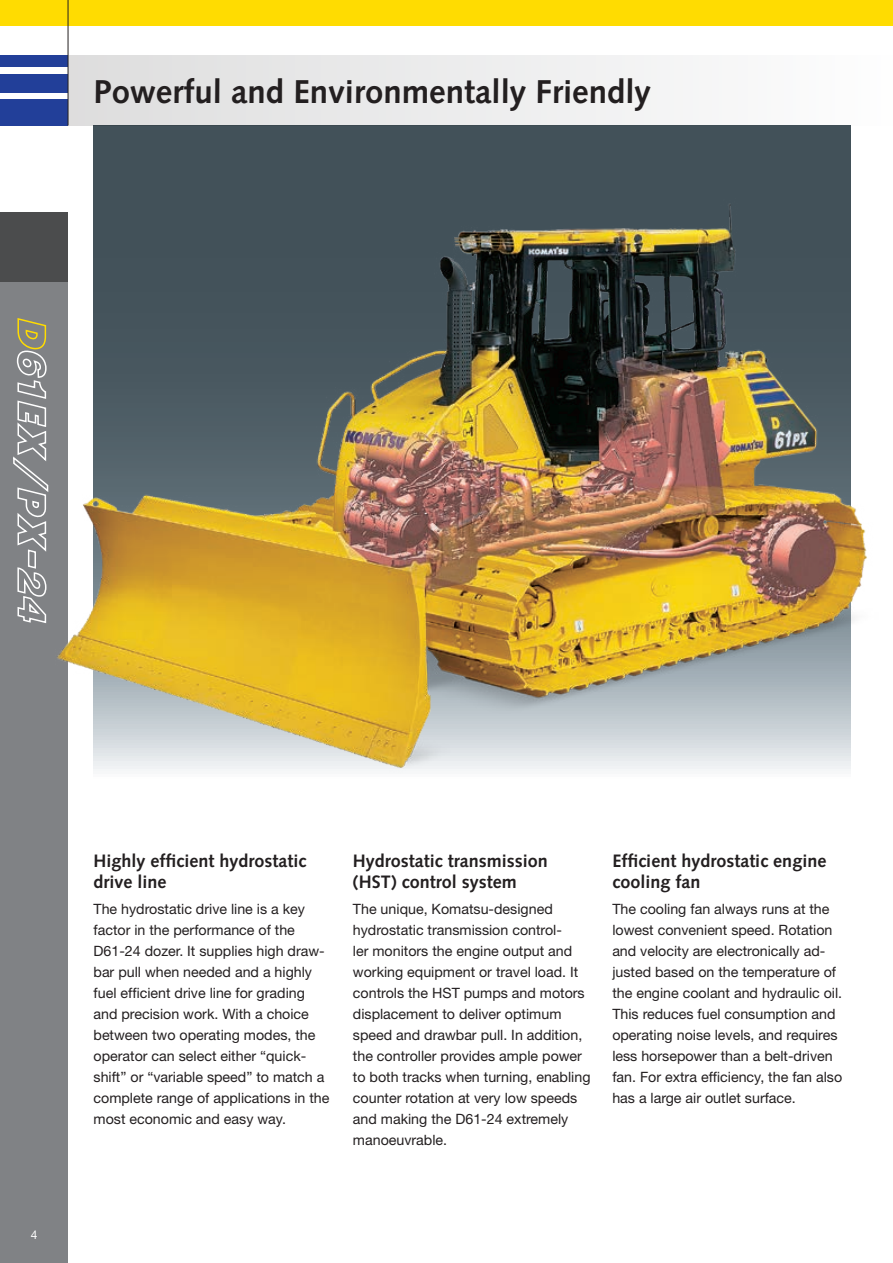
<style>
.page{position:relative;width:893px;height:1263px;background:#fff}
.page>*{position:absolute;margin:0;border:0;box-sizing:border-box;transform-origin:0 0}
.t1{font:700 33px "Syntax LTCE";color:#231f20}
.t2{font:700 18px/21px "Syntax LTCE";color:#231f20}
.t3{font:14.25px/21px "Helvetica Neue LT Pro";color:#231f20}
.t4{font:12px "Helvetica Neue LT Pro";color:#fff}
</style>
<div class="page">
<div style="left:94px;top:125px;width:756px;height:672px;background:#425159"></div>
<div style="left:0;top:213px;width:68px;height:1050px;background:#808285"></div>
<div style="left:0;top:99px;width:68px;height:26px;background:#223f99"></div>
<div style="left:0;top:74px;width:68px;height:18px;background:#223f99"></div>
<div style="left:0;top:55px;width:68px;height:12px;background:#223f99"></div>
<div style="left:0;top:0;width:893px;height:26px;background:#ffdc01"></div>
<div style="left:0;top:213px;width:68px;height:69px;background:#4b4c4d"></div>
<div style="left:68px;top:55px;width:825px;height:70px;background:linear-gradient(to right,#ddddde,#fdfdfe)"></div>
<hr style="left:68px;top:0;width:1px;height:125px;background:#231f20">
<img style="left:28px;top:189px;width:839px;height:605px">
<svg style="left:13px;top:260px;width:37px;height:364px"></svg>
<h1 class="t1" style="left:94px;top:73px;width:559px">Powerful and Environmentally Friendly</h1>
<p class="t4" style="left:31px;top:1227px;width:8px">4</p>
<p class="t2" style="left:94px;top:851px;width:214px">Highly efficient hydrostatic drive line</p>
<p class="t3" style="left:94px;top:898px;width:237px">The hydrostatic drive line is a key factor in the performance of the D61-24 dozer. It supplies high draw&shy;bar pull when needed and a highly fuel efficient drive line for grading and precision work. With a choice between two operating modes, the operator can select either “quick&shy;shift” or “variable speed” to match a complete range of applications in the most economic and easy way.</p>
<p class="t2" style="left:353px;top:851px;width:196px">Hydrostatic transmission (HST) control system</p>
<p class="t3" style="left:353px;top:898px;width:239px">The unique, Komatsu-designed hydrostatic transmission control-<br>ler monitors the engine output and working equipment or travel load. It controls the HST pumps and motors displacement to deliver optimum speed and drawbar pull. In addition, the controller provides ample power to both tracks when turning, enabling counter rotation at very low speeds and making the D61-24 extremely manoeuvrable.</p>
<p class="t2" style="left:612px;top:851px;width:216px">Efficient hydrostatic engine cooling fan</p>
<p class="t3" style="left:612px;top:898px;width:231px">The cooling fan always runs at the lowest convenient speed. Rotation and velocity are electronically ad&shy;justed based on the temperature of the engine coolant and hydraulic oil.<br>This reduces fuel consumption and operating noise levels, and requires less horsepower than a belt-driven fan. For extra efficiency, the fan also has a large air outlet surface.</p>
</div>
